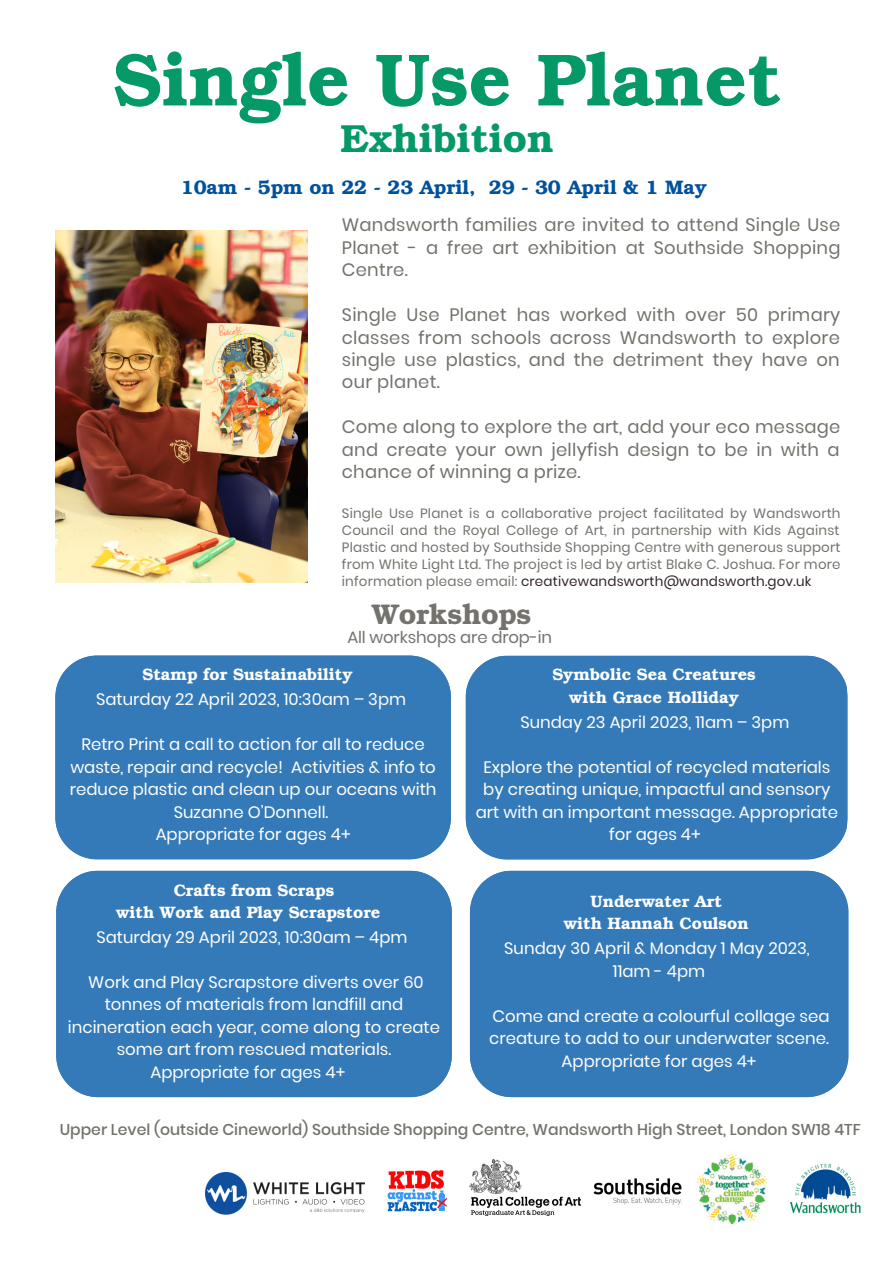
<style>
.page{position:relative;width:894px;height:1264px;background:#fff}
.page>*{position:absolute;margin:0;border:0;box-sizing:border-box;transform-origin:0 0}
.t1{font:600 74.1px "Bookman ITC Std";color:#049967}
.t2{font:600 39.15px "Bookman ITC Std";color:#049967}
.t3{font:600 28.5px "Bookman ITC Std";letter-spacing:-.01em;color:#74726c}
.t4{font:600 19.5px "Bookman ITC Std";color:#00529c}
.t5{font:18px/22.4px "Poppins";letter-spacing:.015em;color:#74726c;text-align:justify}
.t6{font:16.5px/22.5px "Poppins";color:#fff;text-align:center}
.t7{font:600 16.5px/22.5px "Bookman ITC Std";color:#fff;text-align:center}
.t8{font:16.5px "Poppins";letter-spacing:-.01em;color:#74726c}
.t9{font:500 15.6px "Poppins";color:#74726c}
.t10{font:13.5px/16.8px "Poppins";letter-spacing:.015em;color:#74726c;text-align:justify}
.s1{color:#31242c}
</style>
<div class="page">
<img style="left:55px;top:231px;width:253px;height:351px">
<img style="left:790px;top:1163px;width:71px;height:51px">
<img style="left:387px;top:1170px;width:60px;height:42px">
<img style="left:469px;top:1159px;width:111px;height:56px">
<img style="left:697px;top:1153px;width:71px;height:72px">
<img style="left:593px;top:1178px;width:89px;height:27px">
<div style="left:55px;top:655px;width:396px;height:204px;background:#357ab8"></div>
<div style="left:465px;top:655px;width:382px;height:204px;background:#357ab8"></div>
<div style="left:56px;top:870px;width:395px;height:227px;background:#357ab8"></div>
<div style="left:470px;top:870px;width:378px;height:227px;background:#357ab8"></div>
<img style="left:205px;top:1172px;width:159px;height:42px">
<h1 class="t1" style="left:113px;top:54px;width:670px">Single Use Planet</h1>
<h2 class="t2" style="left:340px;top:125px;width:215px">Exhibition</h2>
<p class="t4" style="left:181px;top:180px;width:527px">10am - 5pm on 22 - 23 April, 29 - 30 April &amp; 1 May</p>
<p class="t5" style="left:342px;top:214px;width:500px">Wandsworth families are invited to attend Single Use Planet - a free art exhibition at Southside Shopping Centre.</p>
<p class="t5" style="left:342px;top:303px;width:500px">Single Use Planet has worked with over 50 primary classes from schools across Wandsworth to explore single use plastics, and the detriment they have on our planet.</p>
<p class="t5" style="left:342px;top:415px;width:500px">Come along to explore the art, add your eco message and create your own jellyfish design to be in with a chance of winning a prize.</p>
<p class="t10" style="left:342px;top:505px;width:500px">Single Use Planet is a collaborative project facilitated by Wandsworth Council and the Royal College of Art, in partnership with Kids Against Plastic and hosted by Southside Shopping Centre with generous support from White Light Ltd. The project is led by artist Blake C. Joshua. For more information please email: <span class="s1">creativewandsworth@wandsworth.gov.uk</span></p>
<h3 class="t3" style="left:372px;top:604px;width:161px">Workshops</h3>
<p class="t8" style="left:347px;top:626px;width:206px">All workshops are drop-in</p>
<p class="t7" style="left:142px;top:666px;width:211px">Stamp for Sustainability</p>
<p class="t6" style="left:96px;top:688px;width:311px">Saturday 22 April 2023, 10:30am – 3pm</p>
<p class="t6" style="left:70px;top:733px;width:368px">Retro Print a call to action for all to reduce waste, repair and recycle! Activities &amp; info to reduce plastic and clean up our oceans with Suzanne O’Donnell.<br>Appropriate for ages 4+</p>
<p class="t7" style="left:116px;top:881px;width:266px;text-align:left;text-indent:57px">Crafts from Scraps<br>with Work and Play Scrapstore</p>
<p class="t6" style="left:96px;top:925px;width:313px">Saturday 29 April 2023, 10:30am – 4pm</p>
<p class="t6" style="left:88px;top:970px;width:337px">Work and Play Scrapstore diverts over 60</p>
<p class="t6" style="left:105px;top:993px;width:300px">tonnes of materials from landfill and</p>
<p class="t6" style="left:68px;top:1015px;width:373px">incineration each year, come along to create</p>
<p class="t6" style="left:117px;top:1038px;width:276px">some art from rescued materials.</p>
<p class="t6" style="left:150px;top:1060px;width:196px">Appropriate for ages 4+</p>
<p class="t7" style="left:552px;top:666px;width:205px">Symbolic Sea Creatures with Grace Holliday</p>
<p class="t6" style="left:520px;top:710px;width:270px">Sunday 23 April 2023, 11am – 3pm</p>
<p class="t6" style="left:475px;top:755px;width:364px">Explore the potential of recycled materials by creating unique, impactful and sensory art with an important message. Appropriate for ages 4+</p>
<p class="t7" style="left:563px;top:892px;width:186px">Underwater Art<br>with Hannah Coulson</p>
<p class="t6" style="left:504px;top:937px;width:307px">Sunday 30 April &amp; Monday 1 May 2023,<br>11am - 4pm</p>
<p class="t6" style="left:489px;top:1004px;width:342px">Come and create a colourful collage sea creature to add to our underwater scene.<br>Appropriate for ages 4+</p>
<p class="t9" style="left:60px;top:1118px;width:802px">Upper Level (outside Cineworld) Southside Shopping Centre, Wandsworth High Street, London SW18 4TF</p>
</div>
